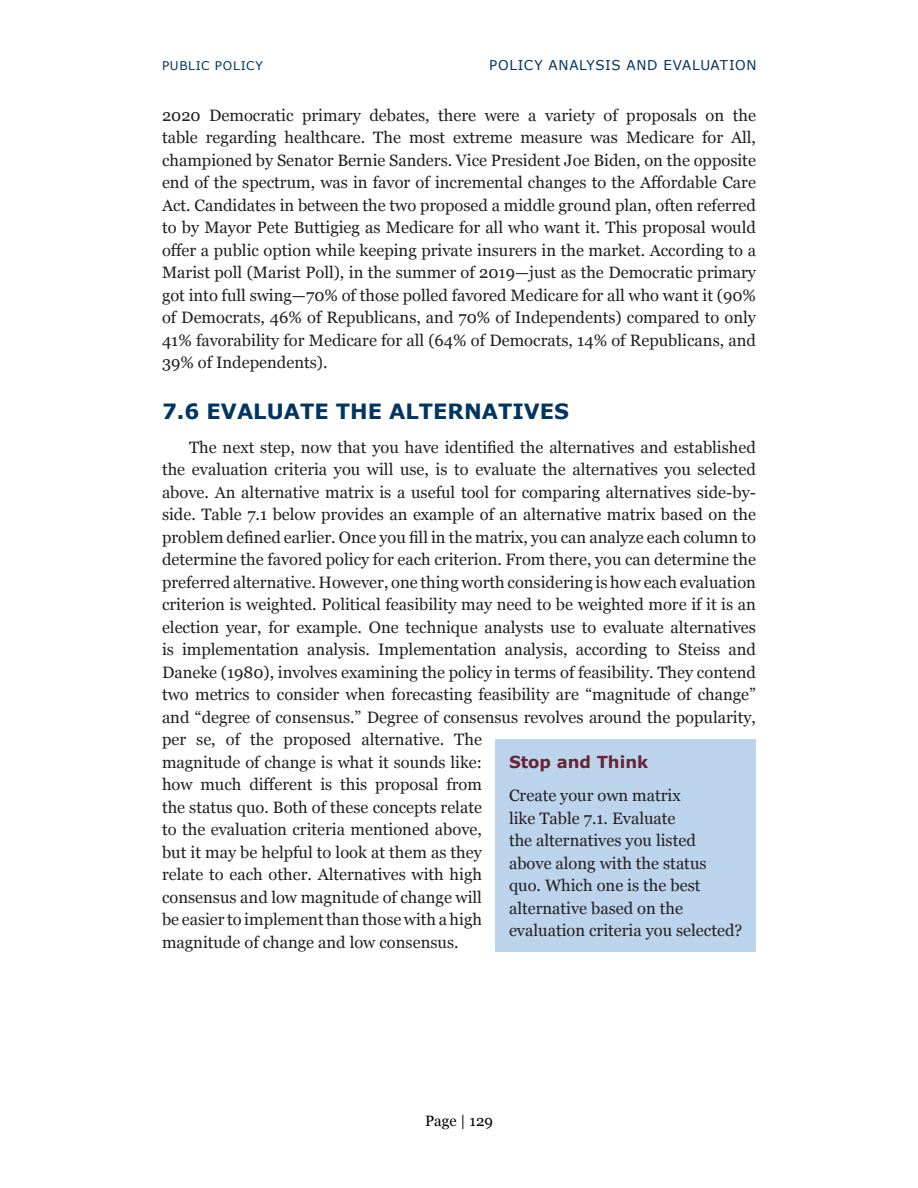
<style>
.page{position:relative;width:918px;height:1188px;background:#fff}
.page>*{position:absolute;margin:0;border:0;box-sizing:border-box;transform-origin:0 0}
.t1{font:700 21px "Verdana";color:#003562}
.t2{font:16.5px/22.5px "Georgia";color:#231f20}
.t3{font:700 16.5px "Verdana";color:#672435}
.t4{font:15px "Georgia";color:#000}
.t5{font:13.5px "Verdana";letter-spacing:.05em;color:#003562}
.t6{font:12px "Verdana";letter-spacing:.055em;color:#003562}
</style>
<div class="page">
<div style="left:496px;top:739px;width:260px;height:212px;background:#bcd3ec"></div>
<p class="t6" style="left:162px;top:58px;width:102px">PUBLIC POLICY</p>
<p class="t5" style="left:489px;top:57px;width:269px">POLICY ANALYSIS AND EVALUATION</p>
<p class="t2" style="left:162px;top:103px;width:596px;text-align:justify">2020 Democratic primary debates, there were a variety of proposals on the table regarding healthcare. The most extreme measure was Medicare for All, championed by Senator Bernie Sanders. Vice President Joe Biden, on the opposite end of the spectrum, was in favor of incremental changes to the Affordable Care Act. Candidates in between the two proposed a middle ground plan, often referred to by Mayor Pete Buttigieg as Medicare for all who want it. This proposal would offer a public option while keeping private insurers in the market. According to a Marist poll (Marist Poll), in the summer of 2019—just as the Democratic primary got into full swing—70% of those polled favored Medicare for all who want it (90% of Democrats, 46% of Republicans, and 70% of Independents) compared to only 41% favorability for Medicare for all (64% of Democrats, 14% of Republicans, and 39% of Independents).</p>
<p class="t1" style="left:162px;top:398px;width:409px">7.6 EVALUATE THE ALTERNATIVES</p>
<p class="t2" style="left:162px;top:435px;width:595px;text-indent:27px">The next step, now that you have identified the alternatives and established the evaluation criteria you will use, is to evaluate the alternatives you selected above. An alternative matrix is a useful tool for comparing alternatives side-by&shy;side. Table 7.1 below provides an example of an alternative matrix based on the problem defined earlier. Once you fill in the matrix, you can analyze each column to determine the favored policy for each criterion. From there, you can determine the preferred alternative. However, one thing worth considering is how each evaluation criterion is weighted. Political feasibility may need to be weighted more if it is an election year, for example. One technique analysts use to evaluate alternatives is implementation analysis. Implementation analysis, according to Steiss and Daneke (1980), involves examining the policy in terms of feasibility. They contend two metrics to consider when forecasting feasibility are “magnitude of change” and “degree of consensus.” Degree of consensus revolves around the popularity, per se, of the proposed alternative. The<br>magnitude of change is what it sounds like:<br>how much different is this proposal from<br>the status quo. Both of these concepts relate<br>to the evaluation criteria mentioned above,<br>but it may be helpful to look at them as they<br>relate to each other. Alternatives with high<br>consensus and low magnitude of change will<br>be easier to implement than those with a high<br>magnitude of change and low consensus.</p>
<p class="t3" style="left:509px;top:751px;width:141px">Stop and Think</p>
<p class="t2" style="left:509px;top:784px;width:235px">Create your own matrix<br>like Table 7.1. Evaluate<br>the alternatives you listed above along with the status quo. Which one is the best alternative based on the evaluation criteria you selected?</p>
<p class="t4" style="left:425px;top:1109px;width:69px">Page | 129</p>
</div>
